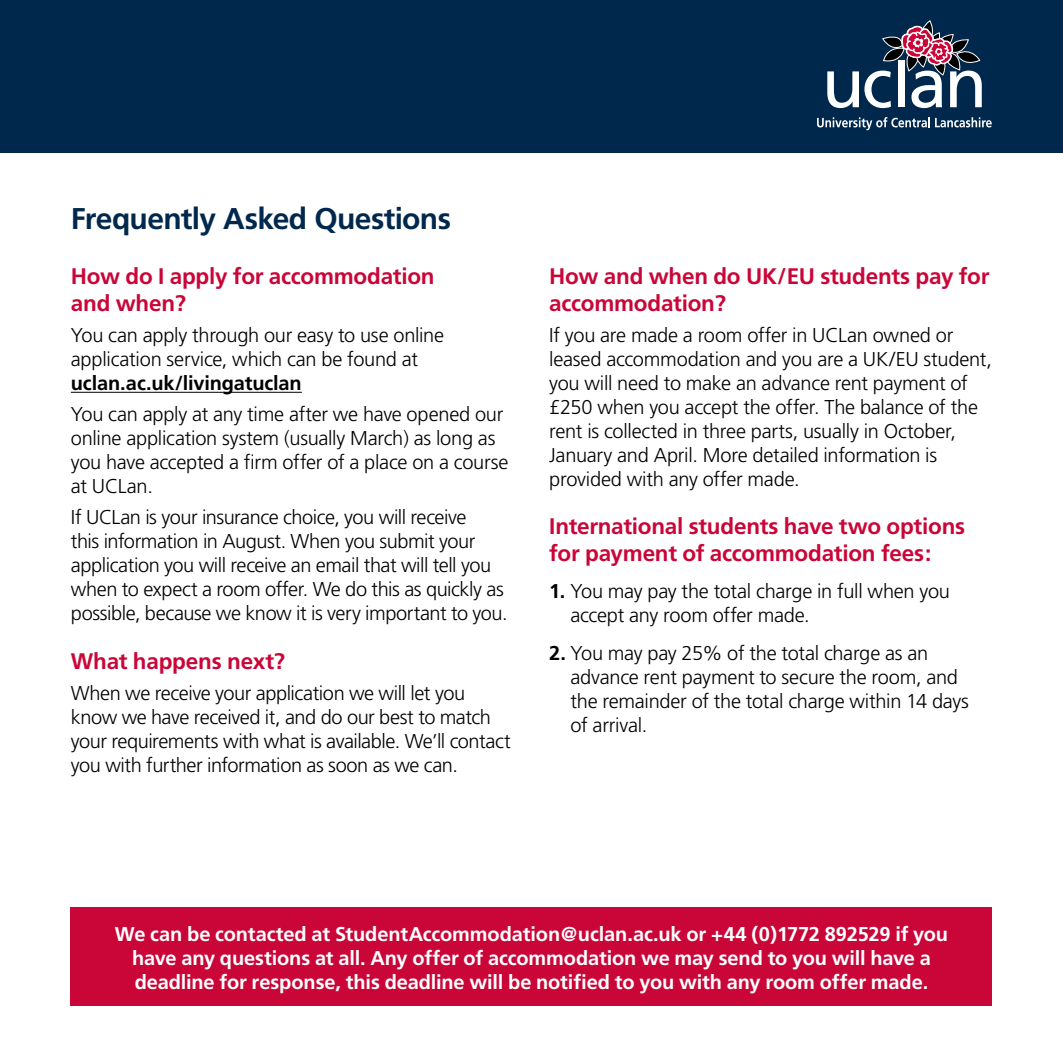
<style>
.page{position:relative;width:1063px;height:1063px;background:#fff}
.page>*{position:absolute;margin:0;border:0;box-sizing:border-box;transform-origin:0 0}
.Subhead_-_frutiger_b{font:700 30px "Frutiger";letter-spacing:-.02em;color:#00284d}
.Question{font:700 22.5px/27px "Frutiger";letter-spacing:-.01em;color:#ca0538}
.Body_-_frutiger_ligh{font:300 20px/24px "Frutiger";letter-spacing:-.02em;color:#000}
.Panel_rev{font:700 20px/24px "Frutiger";letter-spacing:-.005em;color:#fff;text-align:center}
.Body_Bullet{font:300 20px/24px "Frutiger";letter-spacing:-.015em;color:#000}
.s1{font-weight:700}
</style>
<div class="page">
<hr style="left:71px;top:392px;width:231px;height:1px;background:#000">
<div style="left:71px;top:907px;width:921px;height:99px;background:#ca0538"></div>
<div style="left:0;top:0;width:1063px;height:153px;background:#00284d"></div>
<svg style="left:827px;top:20px;width:155px;height:88px"></svg>
<svg style="left:817px;top:117px;width:55px;height:13px"></svg>
<svg style="left:878px;top:117px;width:114px;height:10px"></svg>
<p class="Subhead_-_frutiger_b" style="left:71px;top:201px;width:382px">Frequently Asked Questions</p>
<p class="Question" style="left:71px;top:263px;width:365px">How do I apply for accommodation and when?</p>
<p class="Body_-_frutiger_ligh" style="left:71px;top:323px;width:375px">You can apply through our easy to use online application service, which can be found at <span class="s1">uclan.ac.uk/livingatuclan</span></p>
<p class="Body_-_frutiger_ligh" style="left:71px;top:402px;width:439px">You can apply at any time after we have opened our online application system (usually March) as long as you have accepted a firm offer of a place on a course at UCLan.</p>
<p class="Body_-_frutiger_ligh" style="left:71px;top:506px;width:438px">If UCLan is your insurance choice, you will receive<br>this information in August. When you submit your application you will receive an email that will tell you when to expect a room offer. We do this as quickly as possible, because we know it is very important to you.</p>
<p class="Question" style="left:71px;top:647px;width:216px">What happens next?</p>
<p class="Body_-_frutiger_ligh" style="left:71px;top:681px;width:441px">When we receive your application we will let you know we have received it, and do our best to match your requirements with what is available. We’ll contact you with further information as soon as we can.</p>
<p class="Question" style="left:549px;top:262px;width:442px">How and when do UK/EU students pay for accommodation?</p>
<p class="Body_-_frutiger_ligh" style="left:549px;top:323px;width:444px">If you are made a room offer in UCLan owned or leased accommodation and you are a UK/EU student, you will need to make an advance rent payment of £250 when you accept the offer. The balance of the rent is collected in three parts, usually in October, January and April. More detailed information is provided with any offer made.</p>
<p class="Question" style="left:549px;top:513px;width:418px">International students have two options for payment of accommodation fees:</p>
<p class="Body_Bullet" style="left:570px;top:579px;width:381px;text-indent:-21px"><span class="s1">1.</span> You may pay the total charge in full when you accept any room offer made.</p>
<p class="Body_Bullet" style="left:570px;top:642px;width:400px;text-indent:-21px"><span class="s1">2.</span> You may pay 25% of the total charge as an advance rent payment to secure the room, and the remainder of the total charge within 14 days of arrival.</p>
<p class="Panel_rev" style="left:115px;top:922px;width:835px">We can be contacted at StudentAccommodation@uclan.ac.uk or +44 (0)1772 892529 if you have any questions at all. Any offer of accommodation we may send to you will have a deadline for response, this deadline will be notified to you with any room offer made.</p>
</div>
